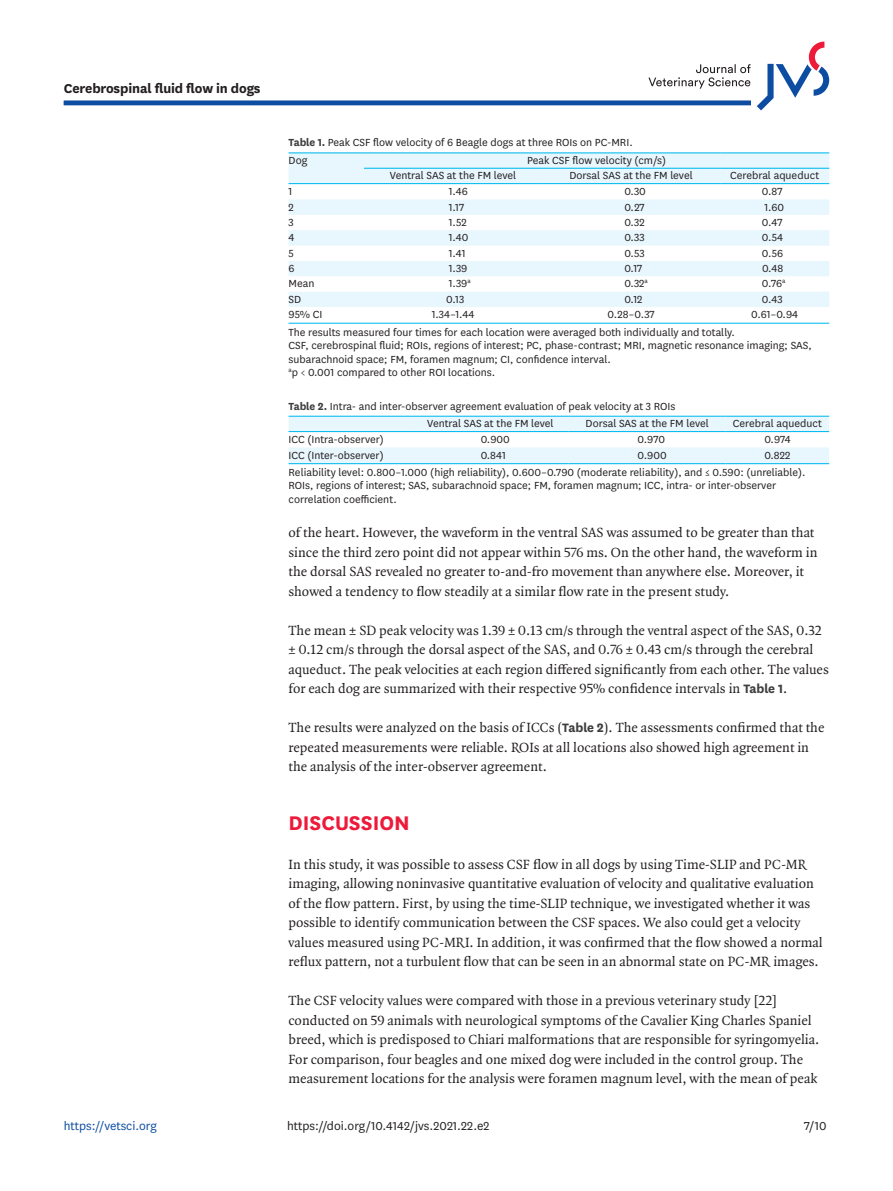
<style>
.page{position:relative;width:893px;height:1191px;background:#fff}
.page>*{position:absolute;margin:0;border:0;box-sizing:border-box;transform-origin:0 0}
.body_title1{font:700 23.1px "National";color:#ed1a3a}
.alt-title-type{font:700 15px "National";letter-spacing:-.01em;color:#231f20}
.body_p{font:14.25px/19.5px "Quadraat OT";color:#231f20}
.body_p_first{font:14.25px/19.5px "Quadraat OT";color:#231f20}
.doi_running_footer{font:13.5px "National";color:#231f20}
.t1{font:13.5px "National";color:#0d4da1}
.table-wrap-foot_p{font:12px/13.5px "National";color:#231f20}
.tbody_entry{font:12px "National";color:#231f20}
.table-wrap-foot_p_fi{font:12px "National";color:#231f20}
.thead_entry{font:12px "National";color:#231f20}
.table-wrap_caption{font:12px "National";color:#231f20}
.s1{font-weight:700;color:#3e3e3f}
.s2{font-family:"National";font-weight:700;color:#3e3e3f}
</style>
<div class="page">
<hr style="left:64px;top:101px;width:687px;height:4px;background:#0d4da1">
<svg style="left:757px;top:42px;width:72px;height:68px"></svg>
<svg style="left:648px;top:64px;width:103px;height:25px"></svg>
<svg style="left:289px;top:153px;width:540px;height:154px;fill:#e8f6fd"></svg>
<hr style="left:289px;top:152px;width:75px;height:1px;background:#00baf1">
<hr style="left:364px;top:152px;width:178px;height:1px;background:#00baf1">
<hr style="left:542px;top:152px;width:178px;height:1px;background:#00baf1">
<hr style="left:720px;top:152px;width:109px;height:1px;background:#00baf1">
<hr style="left:364px;top:168px;width:178px;height:1px;background:#00baf1">
<hr style="left:542px;top:168px;width:178px;height:1px;background:#00baf1">
<hr style="left:720px;top:168px;width:109px;height:1px;background:#00baf1">
<hr style="left:289px;top:183px;width:75px;height:1px;background:#00baf1">
<hr style="left:364px;top:183px;width:178px;height:1px;background:#00baf1">
<hr style="left:542px;top:183px;width:178px;height:1px;background:#00baf1">
<hr style="left:720px;top:183px;width:109px;height:1px;background:#00baf1">
<hr style="left:289px;top:323px;width:75px;height:1px;background:#00baf1">
<hr style="left:364px;top:323px;width:178px;height:1px;background:#00baf1">
<hr style="left:542px;top:323px;width:178px;height:1px;background:#00baf1">
<hr style="left:720px;top:323px;width:109px;height:1px;background:#00baf1">
<svg style="left:289px;top:417px;width:540px;height:46px"></svg>
<hr style="left:289px;top:416px;width:123px;height:1px;background:#00baf1">
<hr style="left:412px;top:416px;width:157px;height:1px;background:#00baf1">
<hr style="left:569px;top:416px;width:157px;height:1px;background:#00baf1">
<hr style="left:726px;top:416px;width:103px;height:1px;background:#00baf1">
<hr style="left:289px;top:431px;width:123px;height:1px;background:#00baf1">
<hr style="left:412px;top:431px;width:157px;height:1px;background:#00baf1">
<hr style="left:569px;top:431px;width:157px;height:1px;background:#00baf1">
<hr style="left:726px;top:431px;width:103px;height:1px;background:#00baf1">
<hr style="left:289px;top:463px;width:123px;height:1px;background:#00baf1">
<hr style="left:412px;top:463px;width:157px;height:1px;background:#00baf1">
<hr style="left:569px;top:463px;width:157px;height:1px;background:#00baf1">
<hr style="left:726px;top:463px;width:103px;height:1px;background:#00baf1">
<p class="alt-title-type" style="left:64px;top:77px;width:198px">Cerebrospinal fluid flow in dogs</p>
<p class="table-wrap_caption" style="left:289px;top:135px;width:346px"><span class="s1">Table 1.</span> Peak CSF flow velocity of 6 Beagle dogs at three ROIs on PC-MRI.</p>
<p class="thead_entry" style="left:289px;top:152px;width:20px">Dog</p>
<p class="thead_entry" style="left:527px;top:152px;width:141px">Peak CSF flow velocity (cm/s)</p>
<p class="thead_entry" style="left:390px;top:168px;width:128px">Ventral SAS at the FM level</p>
<p class="thead_entry" style="left:569px;top:168px;width:125px">Dorsal SAS at the FM level</p>
<p class="thead_entry" style="left:730px;top:168px;width:91px">Cerebral aqueduct</p>
<p class="tbody_entry" style="left:289px;top:184px;width:5px">1</p>
<p class="tbody_entry" style="left:449px;top:184px;width:20px">1.46</p>
<p class="tbody_entry" style="left:624px;top:184px;width:23px">0.30</p>
<p class="tbody_entry" style="left:762px;top:184px;width:22px">0.87</p>
<p class="tbody_entry" style="left:289px;top:199px;width:7px">2</p>
<p class="tbody_entry" style="left:449px;top:199px;width:17px">1.17</p>
<p class="tbody_entry" style="left:624px;top:199px;width:22px">0.27</p>
<p class="tbody_entry" style="left:765px;top:199px;width:21px">1.60</p>
<p class="tbody_entry" style="left:289px;top:214px;width:7px">3</p>
<p class="tbody_entry" style="left:449px;top:214px;width:19px">1.52</p>
<p class="tbody_entry" style="left:624px;top:214px;width:22px">0.32</p>
<p class="tbody_entry" style="left:762px;top:214px;width:22px">0.47</p>
<p class="tbody_entry" style="left:289px;top:230px;width:7px">4</p>
<p class="tbody_entry" style="left:449px;top:230px;width:21px">1.40</p>
<p class="tbody_entry" style="left:624px;top:230px;width:22px">0.33</p>
<p class="tbody_entry" style="left:762px;top:230px;width:23px">0.54</p>
<p class="tbody_entry" style="left:289px;top:245px;width:7px">5</p>
<p class="tbody_entry" style="left:449px;top:245px;width:18px">1.41</p>
<p class="tbody_entry" style="left:624px;top:245px;width:22px">0.53</p>
<p class="tbody_entry" style="left:762px;top:245px;width:23px">0.56</p>
<p class="tbody_entry" style="left:289px;top:260px;width:8px">6</p>
<p class="tbody_entry" style="left:449px;top:260px;width:20px">1.39</p>
<p class="tbody_entry" style="left:624px;top:260px;width:19px">0.17</p>
<p class="tbody_entry" style="left:762px;top:260px;width:23px">0.48</p>
<p class="tbody_entry" style="left:289px;top:276px;width:27px">Mean</p>
<p class="tbody_entry" style="left:449px;top:276px;width:23px">1.39<sup>a</sup></p>
<p class="tbody_entry" style="left:624px;top:276px;width:25px">0.32<sup>a</sup></p>
<p class="tbody_entry" style="left:762px;top:276px;width:25px">0.76<sup>a</sup></p>
<p class="tbody_entry" style="left:289px;top:291px;width:14px">SD</p>
<p class="tbody_entry" style="left:446px;top:291px;width:20px">0.13</p>
<p class="tbody_entry" style="left:624px;top:291px;width:20px">0.12</p>
<p class="tbody_entry" style="left:762px;top:291px;width:22px">0.43</p>
<p class="tbody_entry" style="left:289px;top:307px;width:35px">95% CI</p>
<p class="tbody_entry" style="left:432px;top:307px;width:44px">1.34–1.44</p>
<p class="tbody_entry" style="left:608px;top:307px;width:48px">0.28–0.37</p>
<p class="tbody_entry" style="left:751px;top:307px;width:48px">0.61–0.94</p>
<p class="table-wrap-foot_p_fi" style="left:289px;top:324px;width:448px">The results measured four times for each location were averaged both individually and totally.</p>
<p class="table-wrap-foot_p" style="left:289px;top:338px;width:525px">CSF, cerebrospinal fluid; ROIs, regions of interest; PC, phase-contrast; MRI, magnetic resonance imaging; SAS, subarachnoid space; FM, foramen magnum; CI, confidence interval.</p>
<p class="table-wrap-foot_p" style="left:289px;top:365px;width:208px"><sup>a</sup>p &lt; 0.001 compared to other ROI locations.</p>
<p class="table-wrap_caption" style="left:289px;top:398px;width:388px"><span class="s1">Table 2.</span> Intra- and inter-observer agreement evaluation of peak velocity at 3 ROIs</p>
<p class="thead_entry" style="left:427px;top:416px;width:128px">Ventral SAS at the FM level</p>
<p class="thead_entry" style="left:586px;top:416px;width:125px">Dorsal SAS at the FM level</p>
<p class="thead_entry" style="left:733px;top:416px;width:91px">Cerebral aqueduct</p>
<p class="tbody_entry" style="left:289px;top:432px;width:97px">ICC (Intra-observer)</p>
<p class="tbody_entry" style="left:481px;top:432px;width:31px">0.900</p>
<p class="tbody_entry" style="left:638px;top:432px;width:29px">0.970</p>
<p class="tbody_entry" style="left:764px;top:432px;width:28px">0.974</p>
<p class="tbody_entry" style="left:289px;top:447px;width:97px">ICC (Inter-observer)</p>
<p class="tbody_entry" style="left:481px;top:447px;width:27px">0.841</p>
<p class="tbody_entry" style="left:638px;top:447px;width:31px">0.900</p>
<p class="tbody_entry" style="left:764px;top:447px;width:27px">0.822</p>
<p class="table-wrap-foot_p_fi" style="left:289px;top:464px;width:518px">Reliability level: 0.800–1.000 (high reliability), 0.600–0.790 (moderate reliability), and ≤ 0.590: (unreliable).</p>
<p class="table-wrap-foot_p" style="left:289px;top:478px;width:489px">ROIs, regions of interest; SAS, subarachnoid space; FM, foramen magnum; ICC, intra- or inter-observer correlation coefficient.</p>
<p class="body_p" style="left:289px;top:523px;width:530px">of the heart. However, the waveform in the ventral SAS was assumed to be greater than that since the third zero point did not appear within 576 ms. On the other hand, the waveform in the dorsal SAS revealed no greater to-and-fro movement than anywhere else. Moreover, it showed a tendency to flow steadily at a similar flow rate in the present study.</p>
<p class="body_p" style="left:289px;top:620px;width:542px">The mean ± SD peak velocity was 1.39 ± 0.13 cm/s through the ventral aspect of the SAS, 0.32 ± 0.12 cm/s through the dorsal aspect of the SAS, and 0.76 ± 0.43 cm/s through the cerebral aqueduct. The peak velocities at each region differed significantly from each other. The values for each dog are summarized with their respective 95% confidence intervals in <span class="s2">Table 1</span>.</p>
<p class="body_p" style="left:289px;top:718px;width:537px">The results were analyzed on the basis of ICCs (<span class="s2">Table 2</span>). The assessments confirmed that the repeated measurements were reliable. ROIs at all locations also showed high agreement in the analysis of the inter-observer agreement.</p>
<p class="body_title1" style="left:289px;top:806px;width:123px">DISCUSSION</p>
<p class="body_p_first" style="left:289px;top:854px;width:536px">In this study, it was possible to assess CSF flow in all dogs by using Time-SLIP and PC-MR imaging, allowing noninvasive quantitative evaluation of velocity and qualitative evaluation of the flow pattern. First, by using the time-SLIP technique, we investigated whether it was possible to identify communication between the CSF spaces. We also could get a velocity values measured using PC-MRI. In addition, it was confirmed that the flow showed a normal reflux pattern, not a turbulent flow that can be seen in an abnormal state on PC-MR images.</p>
<p class="body_p" style="left:289px;top:991px;width:532px">The CSF velocity values were compared with those in a previous veterinary study [22] conducted on 59 animals with neurological symptoms of the Cavalier King Charles Spaniel breed, which is predisposed to Chiari malformations that are responsible for syringomyelia.<br>For comparison, four beagles and one mixed dog were included in the control group. The measurement locations for the analysis were foramen magnum level, with the mean of peak</p>
<p class="t1" style="left:64px;top:1116px;width:95px">https://vetsci.org</p>
<p class="doi_running_footer" style="left:287px;top:1116px;width:204px">https://doi.org/10.4142/jvs.2021.22.e2</p>
<p class="doi_running_footer" style="left:804px;top:1116px;width:24px">7/10</p>
</div>
